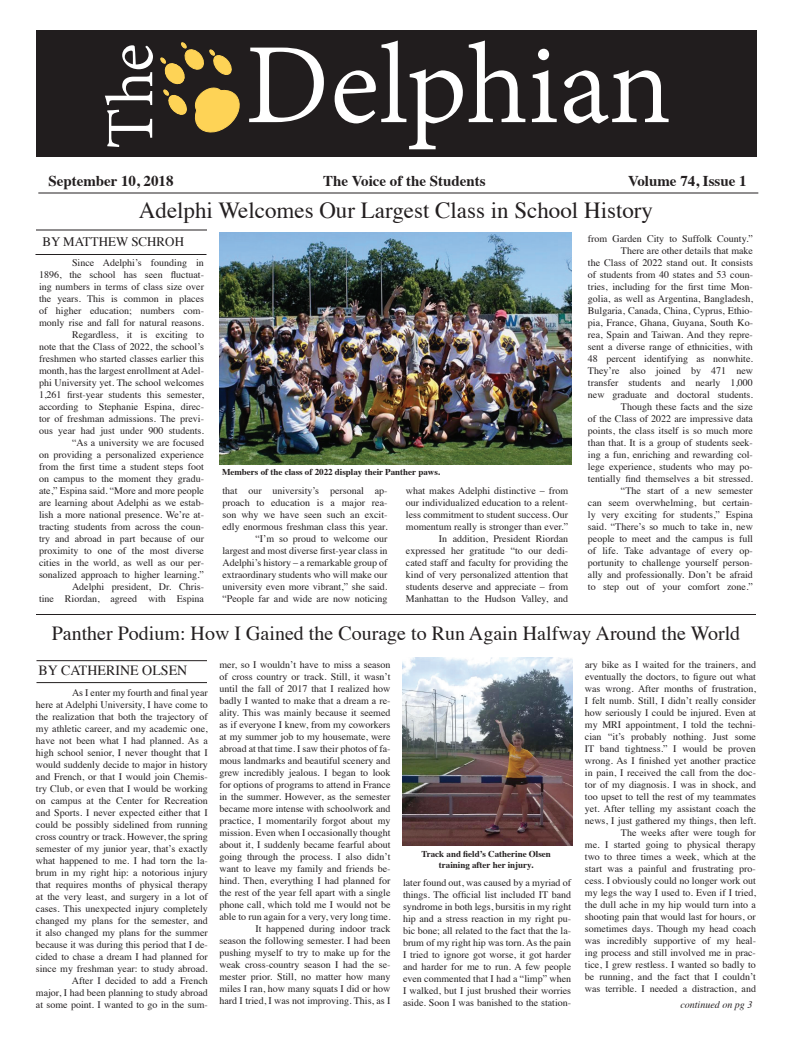
<style>
.page{position:relative;width:792px;height:1044px;background:#fff}
.page>*{position:absolute;margin:0;border:0;box-sizing:border-box;transform-origin:0 0}
.t1{font:124px "Adobe Devanagari";color:#fff}
.t2{font:72px "Adobe Devanagari";color:#fff}
.t3{font:23px "Times";color:#231f20}
.t4{font:20px "Times";color:#231f20}
.t5{font:700 15px "Times";color:#231f20}
.t6{font:14px "Times";color:#231f20}
.t7{font:13px "Times";color:#231f20}
.t8{font:10px/12px "Times";color:#231f20;text-align:right}
.t9{font:italic 10px "Times";color:#231f20}
.t10{font:700 9px/10.8px "Times";color:#231f20;text-align:center}
</style>
<div class="page">
<div style="left:36px;top:30px;width:721px;height:127px;background:#211d1e"></div>
<hr style="left:38px;top:192px;width:720px;height:2px;background:#231f20">
<svg style="left:160px;top:42px;width:80px;height:91px"></svg>
<hr style="left:37px;top:660px;width:170px;height:1px;background:#231f20">
<hr style="left:37px;top:682px;width:170px;height:1px;background:#231f20">
<img style="left:402px;top:657px;width:171px;height:189px">
<hr style="left:36px;top:614px;width:720px;height:1px;background:#231f20">
<hr style="left:36px;top:230px;width:171px;height:1px;background:#231f20">
<hr style="left:36px;top:254px;width:170px;height:1px;background:#231f20">
<img style="left:219px;top:232px;width:352px;height:233px">
<h2 class="t2" style="left:90px;top:149px;width:107px;rotate:-90deg">The</h2>
<h1 class="t1" style="left:245px;top:15px;width:428px">Delphian</h1>
<h3 class="t5" style="left:48px;top:166px;width:127px">September 10, 2018</h3>
<h3 class="t5" style="left:323px;top:166px;width:164px">The Voice of the Students</h3>
<h3 class="t5" style="left:628px;top:166px;width:120px">Volume 74, Issue 1</h3>
<h3 class="t3" style="left:139px;top:189px;width:516px">Adelphi Welcomes Our Largest Class in School History</h3>
<p class="t8" style="left:39px;top:256px;width:167px">Since Adelphi’s founding in<br>1896, the school has seen fluctuat&shy;ing numbers in terms of class size over the years. This is common in places of higher education; numbers com&shy;monly rise and fall for natural reasons.<br>Regardless, it is exciting to<br>note that the Class of 2022, the school’s freshmen who started classes earlier this month, has the largest enrollment at Adel&shy;phi University yet. The school welcomes 1,261 first-year students this semester, according to Stephanie Espina, direc&shy;tor of freshman admissions. The previ&shy;ous year had just under 900 students. “As a university we are focused<br>on providing a personalized experience from the first time a student steps foot on campus to the moment they gradu&shy;ate,” Espina said. “More and more people are learning about Adelphi as we estab&shy;lish a more national presence. We’re at&shy;tracting students from across the coun&shy;try and abroad in part because of our proximity to one of the most diverse cities in the world, as well as our per&shy;sonalized approach to higher learning.” Adelphi president, Dr. Chris-<br>tine Riordan, agreed with Espina</p>
<p class="t8" style="left:588px;top:231px;width:167px">from Garden City to Suffolk County.” There are other details that make<br>the Class of 2022 stand out. It consists of students from 40 states and 53 coun&shy;tries, including for the first time Mon&shy;golia, as well as Argentina, Bangladesh, Bulgaria, Canada, China, Cyprus, Ethio&shy;pia, France, Ghana, Guyana, South Ko&shy;rea, Spain and Taiwan. And they repre&shy;sent a diverse range of ethnicities, with 48 percent identifying as nonwhite.<br>They’re also joined by 471 new transfer students and nearly 1,000 new graduate and doctoral students.<br>Though these facts and the size<br>of the Class of 2022 are impressive data points, the class itself is so much more than that. It is a group of students seek&shy;ing a fun, enriching and rewarding col&shy;lege experience, students who may po&shy;tentially find themselves a bit stressed. “The start of a new semester<br>can seem overwhelming, but certain&shy;ly very exciting for students,” Espina said. “There’s so much to take in, new people to meet and the campus is full of life. Take advantage of every op&shy;portunity to challenge yourself person&shy;ally and professionally. Don’t be afraid to step out of your comfort zone.”</p>
<h3 class="t7" style="left:42px;top:230px;width:143px">BY MATTHEW SCHROH</h3>
<p class="t10" style="left:222px;top:465px;width:220px">Members of the class of 2022 display their Panther paws.</p>
<p class="t8" style="left:222px;top:483px;width:167px">that our university’s personal ap&shy;proach to education is a major rea&shy;son why we have seen such an excit&shy;edly enormous freshman class this year. “I’m so proud to welcome our<br>largest and most diverse first-year class in Adelphi’s history – a remarkable group of extraordinary students who will make our university even more vibrant,” she said. “People far and wide are now noticing</p>
<p class="t8" style="left:406px;top:483px;width:164px">what makes Adelphi distinctive – from our individualized education to a relent&shy;less commitment to student success. Our momentum really is stronger than ever.” In addition, President Riordan expressed her gratitude “to our dedi&shy;cated staff and faculty for providing the kind of very personalized attention that students deserve and appreciate – from Manhattan to the Hudson Valley, and</p>
<h3 class="t4" style="left:52px;top:615px;width:690px">Panther Podium: How I Gained the Courage to Run Again Halfway Around the World</h3>
<h3 class="t6" style="left:39px;top:658px;width:150px">BY CATHERINE OLSEN</h3>
<p class="t8" style="left:220px;top:658px;width:173px">mer, so I wouldn’t have to miss a season of cross country or track. Still, it wasn’t until the fall of 2017 that I realized how badly I wanted to make that a dream a re&shy;ality. This was mainly because it seemed as if everyone I knew, from my coworkers at my summer job to my housemate, were abroad at that time. I saw their photos of fa&shy;mous landmarks and beautiful scenery and grew incredibly jealous. I began to look for options of programs to attend in France in the summer. However, as the semester became more intense with schoolwork and practice, I momentarily forgot about my mission. Even when I occasionally thought about it, I suddenly became fearful about going through the process. I also didn’t want to leave my family and friends be&shy;hind. Then, everything I had planned for the rest of the year fell apart with a single phone call, which told me I would not be able to run again for a very, very long time.<br>It happened during indoor track<br>season the following semester. I had been pushing myself to try to make up for the weak cross-country season I had the se&shy;mester prior. Still, no matter how many miles I ran, how many squats I did or how hard I tried, I was not improving. This, as I</p>
<p class="t8" style="left:36px;top:685px;width:173px">As I enter my fourth and final year<br>here at Adelphi University, I have come to the realization that both the trajectory of my athletic career, and my academic one, have not been what I had planned. As a high school senior, I never thought that I would suddenly decide to major in history and French, or that I would join Chemis&shy;try Club, or even that I would be working on campus at the Center for Recreation and Sports. I never expected either that I could be possibly sidelined from running cross country or track. However, the spring semester of my junior year, that’s exactly what happened to me. I had torn the la&shy;brum in my right hip: a notorious injury that requires months of physical therapy at the very least, and surgery in a lot of cases. This unexpected injury completely changed my plans for the semester, and it also changed my plans for the summer because it was during this period that I de&shy;cided to chase a dream I had planned for since my freshman year: to study abroad.<br>After I decided to add a French<br>major, I had been planning to study abroad at some point. I wanted to go in the sum-</p>
<p class="t10" style="left:421px;top:847px;width:131px">Track and field’s Catherine Olsen training after her injury.</p>
<p class="t8" style="left:403px;top:876px;width:170px;text-align:justify">later found out, was caused by a myriad of things. The official list included IT band syndrome in both legs, bursitis in my right hip and a stress reaction in my right pu&shy;bic bone; all related to the fact that the la&shy;brum of my right hip was torn. As the pain I tried to ignore got worse, it got harder and harder for me to run. A few people even commented that I had a “limp” when I walked, but I just brushed their worries aside. Soon I was banished to the station-</p>
<p class="t8" style="left:585px;top:657px;width:173px">ary bike as I waited for the trainers, and eventually the doctors, to figure out what was wrong. After months of frustration, I felt numb. Still, I didn’t really consider how seriously I could be injured. Even at my MRI appointment, I told the techni&shy;cian “it’s probably nothing. Just some IT band tightness.” I would be proven wrong. As I finished yet another practice in pain, I received the call from the doc&shy;tor of my diagnosis. I was in shock, and too upset to tell the rest of my teammates yet. After telling my assistant coach the news, I just gathered my things, then left.<br>The weeks after were tough for<br>me. I started going to physical therapy two to three times a week, which at the start was a painful and frustrating pro&shy;cess. I obviously could no longer work out my legs the way I used to. Even if I tried, the dull ache in my hip would turn into a shooting pain that would last for hours, or sometimes days. Though my head coach was incredibly supportive of my heal&shy;ing process and still involved me in prac&shy;tice, I grew restless. I wanted so badly to be running, and the fact that I couldn’t was terrible. I needed a distraction, and</p>
<p class="t9" style="left:680px;top:996px;width:73px">continued on pg 3</p>
</div>
